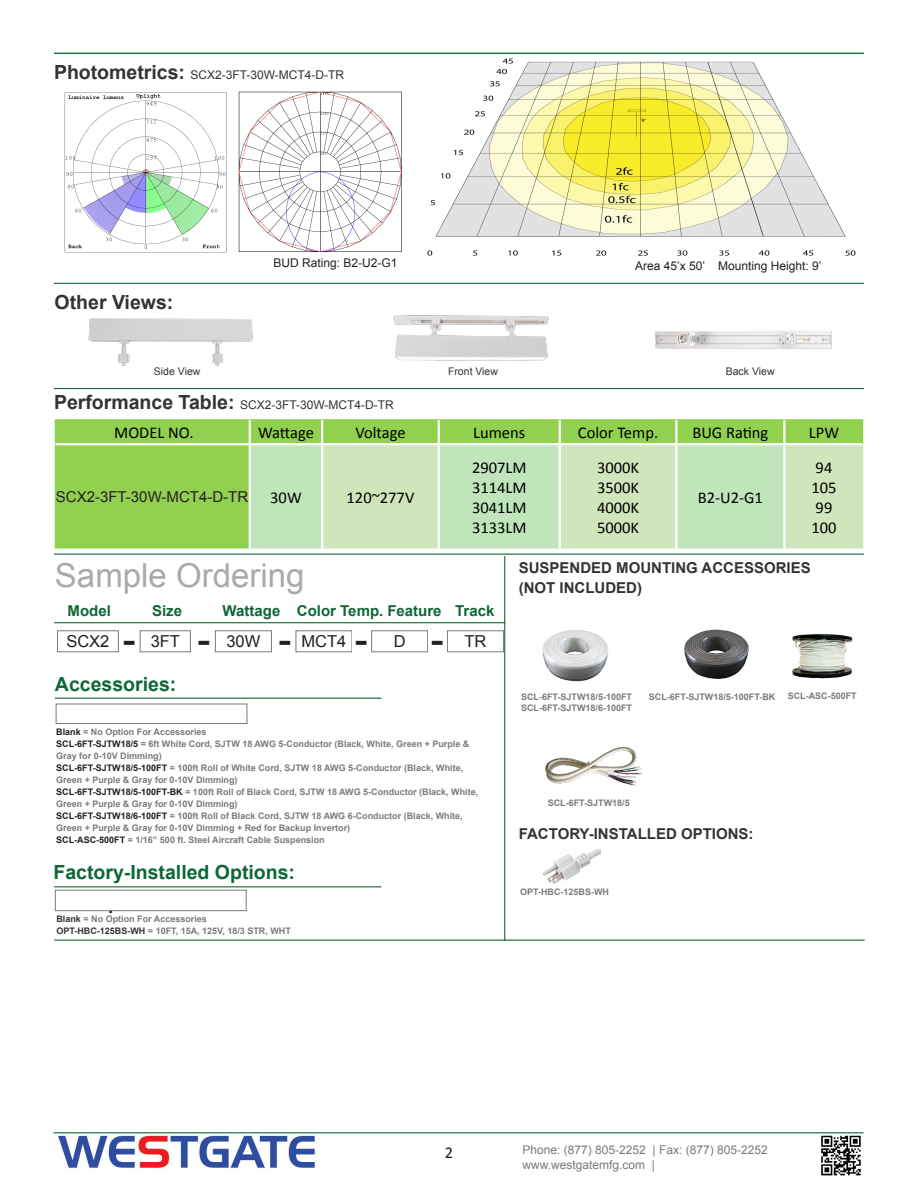
<style>
.page{position:relative;width:918px;height:1188px;background:#fff}
.page>*{position:absolute;margin:0;border:0;box-sizing:border-box;transform-origin:0 0}
.t1{font:33px "Arial";color:#a8a9ad}
.t2{font:700 28.5px "Verdana";color:#231f20}
.t3{font:700 19.5px "Arial";color:#0d6736}
.t4{font:700 19.5px "Arial";color:#333}
.t5{font:16.5px "Calibri";color:#000}
.t6{font:16.5px "Arial";color:#231f20}
.t7{font:16.5px "Calibri";color:#231f20}
.t8{font:700 15px "Arial";color:#333}
.t9{font:700 15px "Arial";color:#0d6736}
.t10{font:15px "Arial";color:#231f20}
.t11{font:12px "Arial";color:#333}
.t12{font:12px "Arial";color:#787a7d}
.t13{font:12px "Arial";color:#231f20}
.t14{font:10.5px "Arial";color:#333}
.CONTENT_TEXT10{font:700 9px/12px "Arial";color:#7a7b7e}
.s1{font-weight:700;font-size:19.5px}
.s2{color:#231f20}
.s3{color:#323332}
</style>
<div class="page">
<hr style="left:54px;top:388px;width:810px;height:1px;background:#0d6736">
<hr style="left:54px;top:283px;width:810px;height:1px;background:#0d6736">
<hr style="left:54px;top:554px;width:810px;height:1px;background:#0d6736">
<img style="left:58px;top:1135px;width:257px;height:34px">
<img style="left:821px;top:1135px;width:40px;height:41px">
<hr style="left:54px;top:53px;width:810px;height:1px;background:#0d6736">
<img style="left:64px;top:92px;width:163px;height:160px">
<img style="left:239px;top:91px;width:163px;height:161px">
<img style="left:428px;top:58px;width:428px;height:198px">
<div style="left:55px;top:419px;width:808px;height:130px;background:#92d050"></div>
<div style="left:251px;top:445px;width:70px;height:104px;background:#c0e5bb"></div>
<svg style="left:323px;top:444px;width:540px;height:105px;background:#c9e5bb"></svg>
<hr style="left:249px;top:420px;width:2px;height:23px;background:#fff">
<hr style="left:321px;top:420px;width:2px;height:23px;background:#fff">
<hr style="left:438px;top:420px;width:2px;height:23px;background:#fff">
<hr style="left:559px;top:420px;width:2px;height:23px;background:#fff">
<hr style="left:675px;top:420px;width:3px;height:23px;background:#fff">
<hr style="left:783px;top:420px;width:3px;height:23px;background:#fff">
<hr style="left:56px;top:443px;width:194px;height:2px;background:#fff">
<hr style="left:249px;top:445px;width:2px;height:104px;background:#fff">
<hr style="left:321px;top:445px;width:2px;height:104px;background:#fff">
<hr style="left:438px;top:445px;width:2px;height:104px;background:#fff">
<hr style="left:559px;top:445px;width:2px;height:104px;background:#fff">
<hr style="left:675px;top:445px;width:3px;height:104px;background:#fff">
<hr style="left:783px;top:445px;width:3px;height:104px;background:#fff">
<hr style="left:250px;top:443px;width:72px;height:2px;background:#fff">
<hr style="left:322px;top:443px;width:117px;height:2px;background:#fff">
<hr style="left:439px;top:443px;width:121px;height:2px;background:#fff">
<hr style="left:560px;top:443px;width:116px;height:2px;background:#fff">
<hr style="left:676px;top:443px;width:108px;height:2px;background:#fff">
<hr style="left:784px;top:443px;width:78px;height:2px;background:#fff">
<div style="left:57px;top:630px;width:62px;height:22px;border:1px solid #787a7d"></div>
<div style="left:215px;top:630px;width:57px;height:22px;border:1px solid #787a7d"></div>
<div style="left:296px;top:630px;width:56px;height:22px;border:1px solid #787a7d"></div>
<div style="left:140px;top:630px;width:51px;height:22px;border:1px solid #787a7d"></div>
<div style="left:371px;top:630px;width:57px;height:22px;border:1px solid #787a7d"></div>
<div style="left:447px;top:630px;width:57px;height:22px;border:1px solid #787a7d"></div>
<hr style="left:54px;top:622px;width:451px;height:1px;background:#0d6736">
<hr style="left:504px;top:556px;width:1px;height:385px;background:#0d6736">
<hr style="left:53px;top:1132px;width:810px;height:1px;background:#0d6736">
<div style="left:56px;top:704px;width:191px;height:20px;background:#fff;border:1px solid #787a7d"></div>
<div style="left:55px;top:890px;width:192px;height:21px;background:#fff;border:1px solid #787a7d"></div>
<hr style="left:54px;top:886px;width:327px;height:1px;background:#0d6736">
<hr style="left:55px;top:698px;width:327px;height:1px;background:#0d6736">
<img style="left:545px;top:746px;width:96px;height:40px">
<img style="left:684px;top:629px;width:65px;height:50px">
<img style="left:542px;top:630px;width:67px;height:52px">
<img style="left:792px;top:634px;width:61px;height:45px">
<hr style="left:54px;top:940px;width:811px;height:1px;background:#0d6736">
<img style="left:543px;top:850px;width:57px;height:34px">
<img style="left:654px;top:330px;width:178px;height:19px">
<img style="left:393px;top:315px;width:156px;height:46px">
<img style="left:88px;top:318px;width:165px;height:48px">
<p class="t11" style="left:54px;top:67px;width:292px"><span class="s1">Photometrics:</span> SCX2-3FT-30W-MCT4-D-TR</p>
<p class="t4" style="left:55px;top:289px;width:120px">Other Views:</p>
<p class="t13" style="left:273px;top:255px;width:126px">BUD Rating: B2-U2-G1</p>
<p class="t13" style="left:635px;top:258px;width:188px">Area 45’x 50’ Mounting Height: 9’</p>
<p class="t14" style="left:154px;top:364px;width:48px">Side View</p>
<p class="t14" style="left:448px;top:365px;width:51px">Front View</p>
<p class="t14" style="left:726px;top:365px;width:50px">Back View</p>
<p class="t11" style="left:54px;top:397px;width:341px"><span class="s1">Performance Table:</span> SCX2-3FT-30W-MCT4-D-TR</p>
<p class="t5" style="left:114px;top:422px;width:81px">MODEL NO.</p>
<p class="t5" style="left:258px;top:422px;width:57px">Wattage</p>
<p class="t5" style="left:355px;top:422px;width:52px">Voltage</p>
<p class="t5" style="left:473px;top:422px;width:54px">Lumens</p>
<p class="t5" style="left:578px;top:422px;width:82px">Color Temp.</p>
<p class="t5" style="left:692px;top:422px;width:78px">BUG Rating</p>
<p class="t5" style="left:809px;top:422px;width:32px">LPW</p>
<p class="t10" style="left:56px;top:487px;width:194px">SCX2-3FT-30W-MCT4-D-TR</p>
<p class="t5" style="left:270px;top:487px;width:33px">30W</p>
<p class="t5" style="left:347px;top:487px;width:69px">120~277V</p>
<p class="t1" style="left:55px;top:554px;width:251px">Sample Ordering</p>
<p class="t5" style="left:472px;top:458px;width:56px">2907LM</p>
<p class="t5" style="left:472px;top:478px;width:56px">3114LM</p>
<p class="t5" style="left:472px;top:497px;width:56px">3041LM</p>
<p class="t5" style="left:472px;top:517px;width:56px">3133LM</p>
<p class="t5" style="left:597px;top:458px;width:44px">3000K</p>
<p class="t5" style="left:597px;top:478px;width:44px">3500K</p>
<p class="t5" style="left:597px;top:497px;width:44px">4000K</p>
<p class="t5" style="left:597px;top:517px;width:44px">5000K</p>
<p class="t5" style="left:698px;top:487px;width:67px">B2-U2-G1</p>
<p class="t5" style="left:816px;top:458px;width:18px">94</p>
<p class="t5" style="left:811px;top:478px;width:27px">105</p>
<p class="t5" style="left:816px;top:497px;width:18px">99</p>
<p class="t5" style="left:811px;top:517px;width:27px">100</p>
<p class="t8" style="left:519px;top:558px;width:293px">SUSPENDED MOUNTING ACCESSORIES</p>
<p class="t8" style="left:519px;top:577px;width:125px">(NOT INCLUDED)</p>
<p class="t9" style="left:68px;top:601px;width:45px">Model</p>
<p class="t9" style="left:223px;top:601px;width:59px">Wattage</p>
<p class="t9" style="left:297px;top:601px;width:146px">Color Temp. Feature</p>
<p class="t9" style="left:152px;top:601px;width:32px">Size</p>
<p class="t9" style="left:455px;top:601px;width:41px">Track</p>
<p class="t6" style="left:66px;top:631px;width:45px">SCX2</p>
<p class="t6" style="left:151px;top:631px;width:31px">3FT</p>
<p class="t6" style="left:226px;top:631px;width:35px">30W</p>
<p class="t6" style="left:301px;top:631px;width:46px">MCT4</p>
<p class="t6" style="left:394px;top:631px;width:13px">D</p>
<p class="t6" style="left:464px;top:631px;width:23px">TR</p>
<p class="t2" style="left:122px;top:623px;width:15px">-</p>
<p class="t2" style="left:197px;top:623px;width:15px">-</p>
<p class="t2" style="left:278px;top:623px;width:15px">-</p>
<p class="t2" style="left:355px;top:623px;width:15px">-</p>
<p class="t2" style="left:430px;top:623px;width:15px">-</p>
<p class="t3" style="left:55px;top:671px;width:123px">Accessories:</p>
<p class="CONTENT_TEXT10" style="left:56px;top:726px;width:152px"><span class="s2">Blank</span> = No Option For Accessories</p>
<p class="CONTENT_TEXT10" style="left:56px;top:738px;width:415px"><span class="s2">SCL-6FT-SJTW18/5</span> = 6ft White Cord, SJTW 18 AWG 5-Conductor (Black, White, Green + Purple &amp;<br>Gray for 0-10V Dimming)</p>
<p class="CONTENT_TEXT10" style="left:56px;top:762px;width:408px"><span class="s2">SCL-6FT-SJTW18/5-100FT</span> = 100ft Roll of White Cord, SJTW 18 AWG 5-Conductor (Black, White,<br>Green + Purple &amp; Gray for 0-10V Dimming)</p>
<p class="CONTENT_TEXT10" style="left:56px;top:786px;width:423px"><span class="s2">SCL-6FT-SJTW18/5-100FT-BK</span> = 100ft Roll of Black Cord, SJTW 18 AWG 5-Conductor (Black, White,<br>Green + Purple &amp; Gray for 0-10V Dimming)</p>
<p class="CONTENT_TEXT10" style="left:56px;top:810px;width:408px"><span class="s2">SCL-6FT-SJTW18/6-100FT</span> = 100ft Roll of Black Cord, SJTW 18 AWG 6-Conductor (Black, White,<br>Green + Purple &amp; Gray for 0-10V Dimming + Red for Backup Invertor)</p>
<p class="CONTENT_TEXT10" style="left:56px;top:834px;width:270px"><span class="s2">SCL-ASC-500FT</span> = 1/16” 500 ft. Steel Aircraft Cable Suspension</p>
<p class="t3" style="left:53px;top:860px;width:243px">Factory-Installed Options:</p>
<p class="CONTENT_TEXT10" style="left:56px;top:913px;width:152px"><span class="s3">Blank</span> = No Option For Accessories</p>
<p class="CONTENT_TEXT10" style="left:56px;top:925px;width:236px"><span class="s3">OPT-HBC-125BS-WH</span> = 10FT, 15A, 125V, 18/3 STR, WHT</p>
<p class="CONTENT_TEXT10" style="left:521px;top:692px;width:113px">SCL-6FT-SJTW18/5-100FT</p>
<p class="CONTENT_TEXT10" style="left:521px;top:702px;width:113px">SCL-6FT-SJTW18/6-100FT</p>
<p class="CONTENT_TEXT10" style="left:649px;top:691px;width:128px">SCL-6FT-SJTW18/5-100FT-BK</p>
<p class="CONTENT_TEXT10" style="left:788px;top:690px;width:71px">SCL-ASC-500FT</p>
<p class="CONTENT_TEXT10" style="left:548px;top:798px;width:84px">SCL-6FT-SJTW18/5</p>
<p class="t8" style="left:519px;top:824px;width:236px">FACTORY-INSTALLED OPTIONS:</p>
<p class="CONTENT_TEXT10" style="left:520px;top:886px;width:90px">OPT-HBC-125BS-WH</p>
<p class="t7" style="left:445px;top:1143px;width:10px">2</p>
<p class="t12" style="left:522px;top:1142px;width:247px">Phone: (877) 805-2252 | Fax: (877) 805-2252</p>
<p class="t12" style="left:522px;top:1157px;width:134px">www.westgatemfg.com |</p>
</div>
